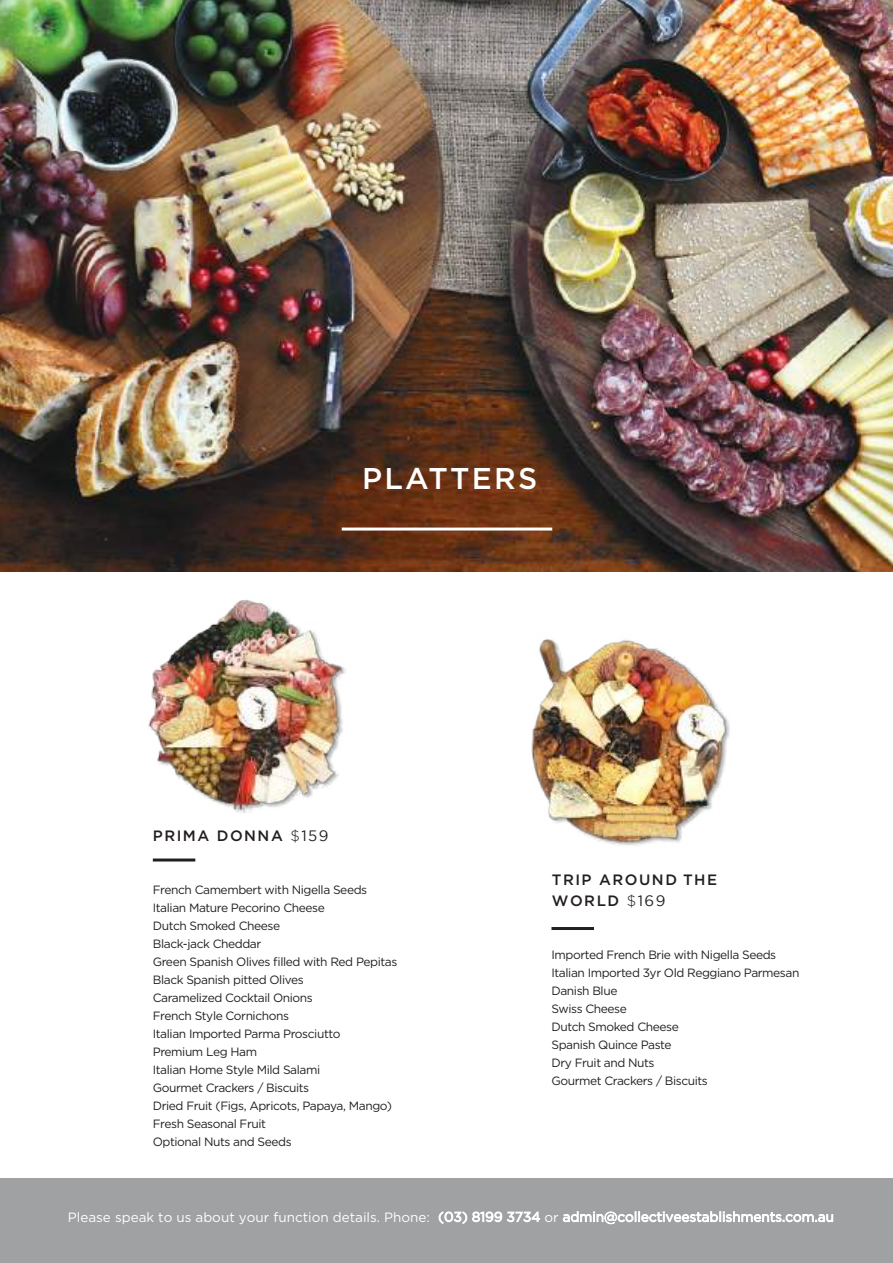
<style>
.page{position:relative;width:893px;height:1263px;background:#fff}
.page>*{position:absolute;margin:0;border:0;box-sizing:border-box;transform-origin:0 0}
.t1{font:500 30px "Gotham HTF";letter-spacing:.075em;color:#fff}
.t2{font:500 15px/21px "Gotham HTF";letter-spacing:.1em;color:#241f1f}
.t3{font:13.5px "Gotham HTF";color:#fff}
.t4{font:12px/18px "Gotham HTF";letter-spacing:-.035em;color:#241f1f}
.s1{font-weight:300}
.s2{font-weight:400}
</style>
<div class="page">
<img style="left:148px;top:600px;width:198px;height:213px">
<img style="left:531px;top:639px;width:199px;height:207px">
<hr style="left:153px;top:858px;width:42px;height:3px;background:#241f1f">
<hr style="left:551px;top:927px;width:43px;height:3px;background:#241f1f">
<img style="left:0;top:0;width:893px;height:571px">
<hr style="left:342px;top:527px;width:210px;height:3px;background:#fff">
<div style="left:0;top:1178px;width:893px;height:85px;background:#a0a1a3"></div>
<h1 class="t1" style="left:362px;top:461px;width:177px">PLATTERS</h1>
<p class="t2" style="left:153px;top:825px;width:177px">PRIMA DONNA <span class="s1">$</span><span class="s2">159</span></p>
<p class="t4" style="left:153px;top:880px;width:246px">French Camembert with Nigella Seeds<br>Italian Mature Pecorino Cheese<br>Dutch Smoked Cheese<br>Black-jack Cheddar<br>Green Spanish Olives filled with Red Pepitas<br>Black Spanish pitted Olives<br>Caramelized Cocktail Onions<br>French Style Cornichons<br>Italian Imported Parma Prosciutto<br>Premium Leg Ham<br>Italian Home Style Mild Salami<br>Gourmet Crackers / Biscuits<br>Dried Fruit (Figs, Apricots, Papaya, Mango)<br>Fresh Seasonal Fruit<br>Optional Nuts and Seeds</p>
<p class="t2" style="left:552px;top:869px;width:167px">TRIP AROUND THE<br>WORLD <span class="s1">$</span><span class="s2">169</span></p>
<p class="t4" style="left:551px;top:945px;width:249px">Imported French Brie with Nigella Seeds<br>Italian Imported 3yr Old Reggiano Parmesan<br>Danish Blue<br>Swiss Cheese<br>Dutch Smoked Cheese<br>Spanish Quince Paste<br>Dry Fruit and Nuts<br>Gourmet Crackers / Biscuits</p>
<p class="t3" style="left:68px;top:1209px;width:768px">Please speak to us about your function details. Phone: (03) 8199 3734 or admin@collectiveestablishments.com.au</p>
</div>
